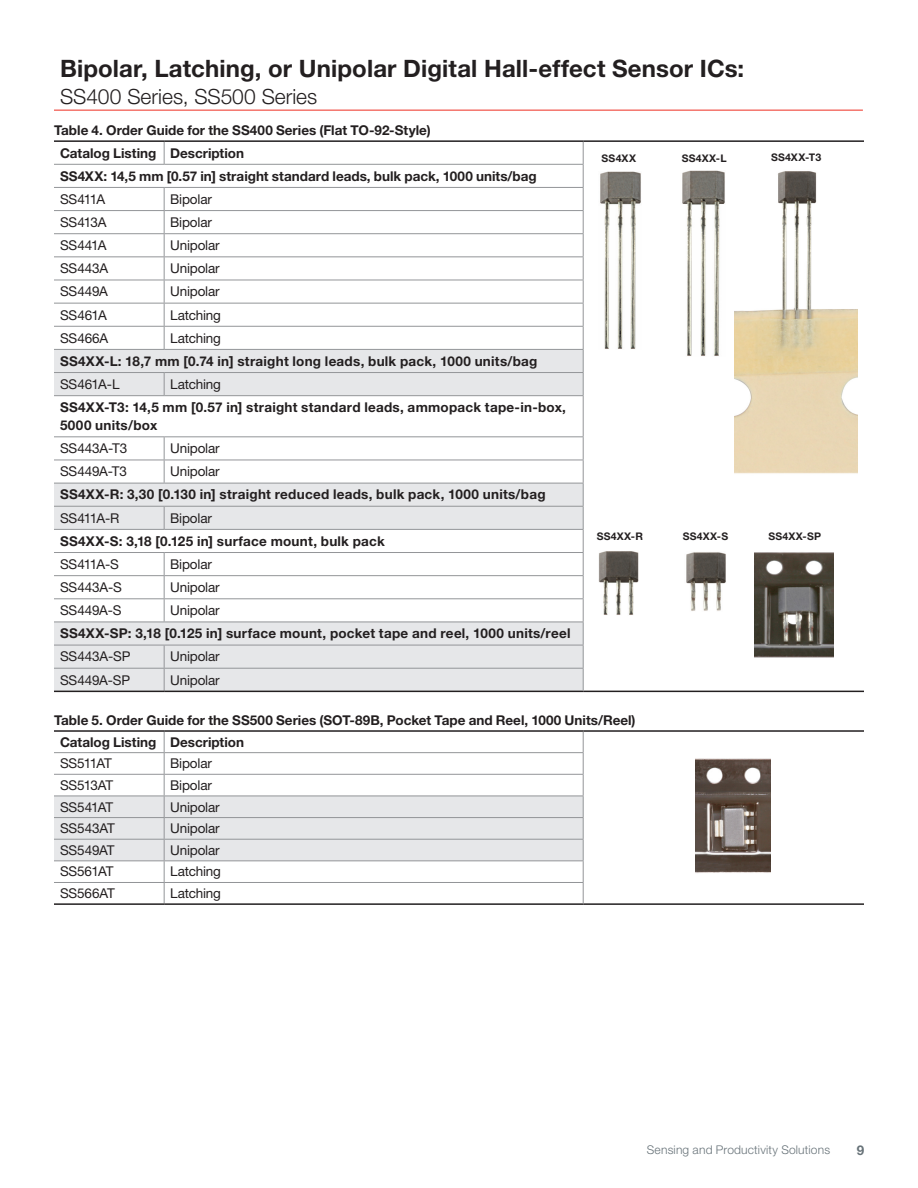
<style>
.page{position:relative;width:918px;height:1188px;background:#fff}
.page>*{position:absolute;margin:0;border:0;box-sizing:border-box;transform-origin:0 0}
.t1{font:700 24px "Helvetica Neue LT Std";letter-spacing:.005em;color:#231f20}
.t2{font:300 21px "Helvetica Neue LT Std";color:#231f20}
.t3{font:700 13.5px/18px "Helvetica Neue LT Std";letter-spacing:.01em;color:#231f20}
.t4{font:13.5px "Helvetica Neue LT Std";letter-spacing:-.01em;color:#231f20}
.t5{font:13.5px "Helvetica Neue LT Std";letter-spacing:-.065em;color:#231f20}
.t6{font:13.5px "Helvetica Neue LT Std";letter-spacing:-.04em;color:#231f20}
.t7{font:13.5px "Helvetica Neue LT Std";letter-spacing:-.035em;color:#231f20}
.t8{font:13.5px "Helvetica Neue LT Std";letter-spacing:-.03em;color:#231f20}
.t9{font:700 13.5px "Helvetica Neue LT Std";color:#687379}
.t10{font:300 12px "Helvetica Neue LT Std";letter-spacing:.015em;color:#687379}
.t11{font:700 10.5px "Helvetica Neue LT Std";letter-spacing:.025em;color:#231f20}
</style>
<div class="page">
<hr style="left:54px;top:110px;width:809px;height:1px;background:#ee2e22">
<svg style="left:54px;top:350px;width:529px;height:341px"></svg>
<svg style="left:164px;top:142px;width:1px;height:22px"></svg>
<hr style="left:54px;top:164px;width:110px;height:1px;background:#939598">
<hr style="left:164px;top:164px;width:420px;height:1px;background:#939598">
<hr style="left:54px;top:187px;width:110px;height:1px;background:#939598">
<hr style="left:164px;top:187px;width:420px;height:1px;background:#939598">
<hr style="left:54px;top:210px;width:110px;height:1px;background:#939598">
<hr style="left:164px;top:210px;width:420px;height:1px;background:#939598">
<hr style="left:54px;top:233px;width:110px;height:1px;background:#939598">
<hr style="left:164px;top:233px;width:420px;height:1px;background:#939598">
<hr style="left:54px;top:256px;width:110px;height:1px;background:#939598">
<hr style="left:164px;top:256px;width:420px;height:1px;background:#939598">
<hr style="left:54px;top:280px;width:110px;height:1px;background:#939598">
<hr style="left:164px;top:280px;width:420px;height:1px;background:#939598">
<hr style="left:54px;top:303px;width:110px;height:1px;background:#939598">
<hr style="left:164px;top:303px;width:420px;height:1px;background:#939598">
<hr style="left:54px;top:326px;width:110px;height:1px;background:#939598">
<hr style="left:164px;top:326px;width:420px;height:1px;background:#939598">
<svg style="left:164px;top:188px;width:1px;height:161px"></svg>
<hr style="left:54px;top:349px;width:110px;height:1px;background:#939598">
<hr style="left:164px;top:349px;width:420px;height:1px;background:#939598">
<hr style="left:54px;top:372px;width:110px;height:1px;background:#939598">
<hr style="left:164px;top:372px;width:420px;height:1px;background:#939598">
<svg style="left:164px;top:373px;width:1px;height:22px"></svg>
<hr style="left:54px;top:395px;width:110px;height:1px;background:#939598">
<hr style="left:164px;top:395px;width:420px;height:1px;background:#939598">
<hr style="left:54px;top:436px;width:110px;height:1px;background:#939598">
<hr style="left:164px;top:436px;width:420px;height:1px;background:#939598">
<hr style="left:54px;top:460px;width:110px;height:1px;background:#939598">
<hr style="left:164px;top:460px;width:420px;height:1px;background:#939598">
<svg style="left:164px;top:437px;width:1px;height:46px"></svg>
<hr style="left:54px;top:483px;width:110px;height:1px;background:#939598">
<hr style="left:164px;top:483px;width:420px;height:1px;background:#939598">
<hr style="left:54px;top:506px;width:110px;height:1px;background:#939598">
<hr style="left:164px;top:506px;width:420px;height:1px;background:#939598">
<svg style="left:164px;top:507px;width:1px;height:22px"></svg>
<hr style="left:54px;top:529px;width:110px;height:1px;background:#939598">
<hr style="left:164px;top:529px;width:420px;height:1px;background:#939598">
<hr style="left:54px;top:552px;width:110px;height:1px;background:#939598">
<hr style="left:164px;top:552px;width:420px;height:1px;background:#939598">
<hr style="left:54px;top:575px;width:110px;height:1px;background:#939598">
<hr style="left:164px;top:575px;width:420px;height:1px;background:#939598">
<hr style="left:54px;top:598px;width:110px;height:1px;background:#939598">
<hr style="left:164px;top:598px;width:420px;height:1px;background:#939598">
<svg style="left:164px;top:553px;width:1px;height:69px"></svg>
<hr style="left:54px;top:622px;width:110px;height:1px;background:#939598">
<hr style="left:164px;top:622px;width:420px;height:1px;background:#939598">
<hr style="left:54px;top:645px;width:110px;height:1px;background:#939598">
<hr style="left:164px;top:645px;width:420px;height:1px;background:#939598">
<hr style="left:54px;top:668px;width:110px;height:1px;background:#939598">
<hr style="left:164px;top:668px;width:420px;height:1px;background:#939598">
<svg style="left:164px;top:645px;width:1px;height:46px"></svg>
<hr style="left:54px;top:140px;width:110px;height:2px;background:#231f20">
<hr style="left:164px;top:140px;width:419px;height:2px;background:#231f20">
<hr style="left:583px;top:140px;width:281px;height:2px;background:#231f20">
<hr style="left:54px;top:691px;width:110px;height:1px;background:#231f20">
<hr style="left:164px;top:691px;width:419px;height:1px;background:#231f20">
<hr style="left:583px;top:691px;width:281px;height:1px;background:#231f20">
<svg style="left:583px;top:142px;width:1px;height:253px"></svg>
<hr style="left:583px;top:396px;width:1px;height:40px;background:#939598">
<svg style="left:583px;top:437px;width:1px;height:254px"></svg>
<hr style="left:54px;top:730px;width:110px;height:2px;background:#231f20">
<hr style="left:164px;top:730px;width:419px;height:2px;background:#231f20">
<hr style="left:583px;top:730px;width:281px;height:2px;background:#231f20">
<hr style="left:54px;top:903px;width:110px;height:2px;background:#231f20">
<hr style="left:164px;top:903px;width:419px;height:2px;background:#231f20">
<hr style="left:583px;top:903px;width:281px;height:2px;background:#231f20">
<svg style="left:54px;top:732px;width:530px;height:171px"></svg>
<img style="left:600px;top:171px;width:41px;height:178px">
<img style="left:682px;top:170px;width:43px;height:186px">
<img style="left:599px;top:551px;width:40px;height:64px">
<img style="left:686px;top:552px;width:40px;height:59px">
<img style="left:754px;top:552px;width:79px;height:106px">
<img style="left:734px;top:171px;width:124px;height:303px">
<img style="left:695px;top:758px;width:75px;height:115px">
<h1 class="t1" style="left:60px;top:54px;width:686px">Bipolar, Latching, or Unipolar Digital Hall-effect Sensor ICs:</h1>
<h2 class="t2" style="left:60px;top:84px;width:259px">SS400 Series, SS500 Series</h2>
<p class="t3" style="left:54px;top:121px;width:378px">Table 4. Order Guide for the SS400 Series (Flat TO-92-Style)</p>
<p class="t3" style="left:60px;top:143px;width:98px">Catalog Listing</p>
<p class="t3" style="left:170px;top:143px;width:76px">Description</p>
<p class="t3" style="left:60px;top:167px;width:478px">SS4XX: 14,5 mm [0.57 in] straight standard leads, bulk pack, 1000 units/bag</p>
<p class="t4" style="left:60px;top:191px;width:47px">SS411A</p>
<p class="t4" style="left:170px;top:191px;width:43px">Bipolar</p>
<p class="t4" style="left:60px;top:214px;width:48px">SS413A</p>
<p class="t4" style="left:170px;top:214px;width:43px">Bipolar</p>
<p class="t4" style="left:60px;top:237px;width:48px">SS441A</p>
<p class="t4" style="left:170px;top:237px;width:51px">Unipolar</p>
<p class="t4" style="left:60px;top:260px;width:50px">SS443A</p>
<p class="t4" style="left:170px;top:260px;width:51px">Unipolar</p>
<p class="t4" style="left:60px;top:284px;width:49px">SS449A</p>
<p class="t4" style="left:170px;top:284px;width:51px">Unipolar</p>
<p class="t4" style="left:60px;top:307px;width:49px">SS461A</p>
<p class="t4" style="left:170px;top:307px;width:52px">Latching</p>
<p class="t4" style="left:60px;top:330px;width:50px">SS466A</p>
<p class="t4" style="left:170px;top:330px;width:52px">Latching</p>
<p class="t3" style="left:60px;top:352px;width:479px">SS4XX-L: 18,7 mm [0.74 in] straight long leads, bulk pack, 1000 units/bag</p>
<p class="t4" style="left:60px;top:376px;width:61px">SS461A-L</p>
<p class="t4" style="left:170px;top:376px;width:52px">Latching</p>
<p class="t3" style="left:60px;top:398px;width:508px">SS4XX-T3: 14,5 mm [0.57 in] straight standard leads, ammopack tape-in-box,<br>5000 units/box</p>
<p class="t4" style="left:60px;top:440px;width:69px">SS443A-T3</p>
<p class="t4" style="left:170px;top:440px;width:51px">Unipolar</p>
<p class="t4" style="left:60px;top:464px;width:69px">SS449A-T3</p>
<p class="t4" style="left:170px;top:464px;width:51px">Unipolar</p>
<p class="t3" style="left:60px;top:485px;width:487px">SS4XX-R: 3,30 [0.130 in] straight reduced leads, bulk pack, 1000 units/bag</p>
<p class="t4" style="left:60px;top:510px;width:61px">SS411A-R</p>
<p class="t4" style="left:170px;top:510px;width:43px">Bipolar</p>
<p class="t3" style="left:60px;top:532px;width:326px">SS4XX-S: 3,18 [0.125 in] surface mount, bulk pack</p>
<p class="t4" style="left:60px;top:556px;width:60px">SS411A-S</p>
<p class="t4" style="left:170px;top:556px;width:43px">Bipolar</p>
<p class="t4" style="left:60px;top:579px;width:64px">SS443A-S</p>
<p class="t4" style="left:170px;top:579px;width:51px">Unipolar</p>
<p class="t4" style="left:60px;top:602px;width:63px">SS449A-S</p>
<p class="t4" style="left:170px;top:602px;width:51px">Unipolar</p>
<p class="t3" style="left:60px;top:624px;width:512px">SS4XX-SP: 3,18 [0.125 in] surface mount, pocket tape and reel, 1000 units/reel</p>
<p class="t4" style="left:60px;top:649px;width:72px">SS443A-SP</p>
<p class="t4" style="left:170px;top:649px;width:51px">Unipolar</p>
<p class="t4" style="left:60px;top:672px;width:72px">SS449A-SP</p>
<p class="t4" style="left:170px;top:672px;width:51px">Unipolar</p>
<p class="t3" style="left:54px;top:711px;width:583px">Table 5. Order Guide for the SS500 Series (SOT-89B, Pocket Tape and Reel, 1000 Units/Reel)</p>
<p class="t3" style="left:60px;top:733px;width:98px">Catalog Listing</p>
<p class="t3" style="left:170px;top:733px;width:76px">Description</p>
<p class="t5" style="left:60px;top:755px;width:53px">SS511AT</p>
<p class="t4" style="left:170px;top:755px;width:43px">Bipolar</p>
<p class="t6" style="left:60px;top:777px;width:55px">SS513AT</p>
<p class="t4" style="left:170px;top:777px;width:43px">Bipolar</p>
<p class="t7" style="left:60px;top:799px;width:55px">SS541AT</p>
<p class="t4" style="left:170px;top:799px;width:51px">Unipolar</p>
<p class="t4" style="left:60px;top:820px;width:56px">SS543AT</p>
<p class="t4" style="left:170px;top:820px;width:51px">Unipolar</p>
<p class="t4" style="left:60px;top:842px;width:56px">SS549AT</p>
<p class="t4" style="left:170px;top:842px;width:51px">Unipolar</p>
<p class="t8" style="left:60px;top:864px;width:55px">SS561AT</p>
<p class="t4" style="left:170px;top:864px;width:52px">Latching</p>
<p class="t4" style="left:60px;top:885px;width:56px">SS566AT</p>
<p class="t4" style="left:170px;top:885px;width:52px">Latching</p>
<p class="t11" style="left:602px;top:152px;width:36px">SS4XX</p>
<p class="t11" style="left:682px;top:151px;width:46px">SS4XX-L</p>
<p class="t11" style="left:771px;top:151px;width:52px">SS4XX-T3</p>
<p class="t11" style="left:597px;top:529px;width:48px">SS4XX-R</p>
<p class="t11" style="left:683px;top:529px;width:47px">SS4XX-S</p>
<p class="t11" style="left:768px;top:529px;width:54px">SS4XX-SP</p>
<p class="t10" style="left:647px;top:1143px;width:185px">Sensing and Productivity Solutions</p>
<p class="t9" style="left:857px;top:1142px;width:9px">9</p>
</div>
